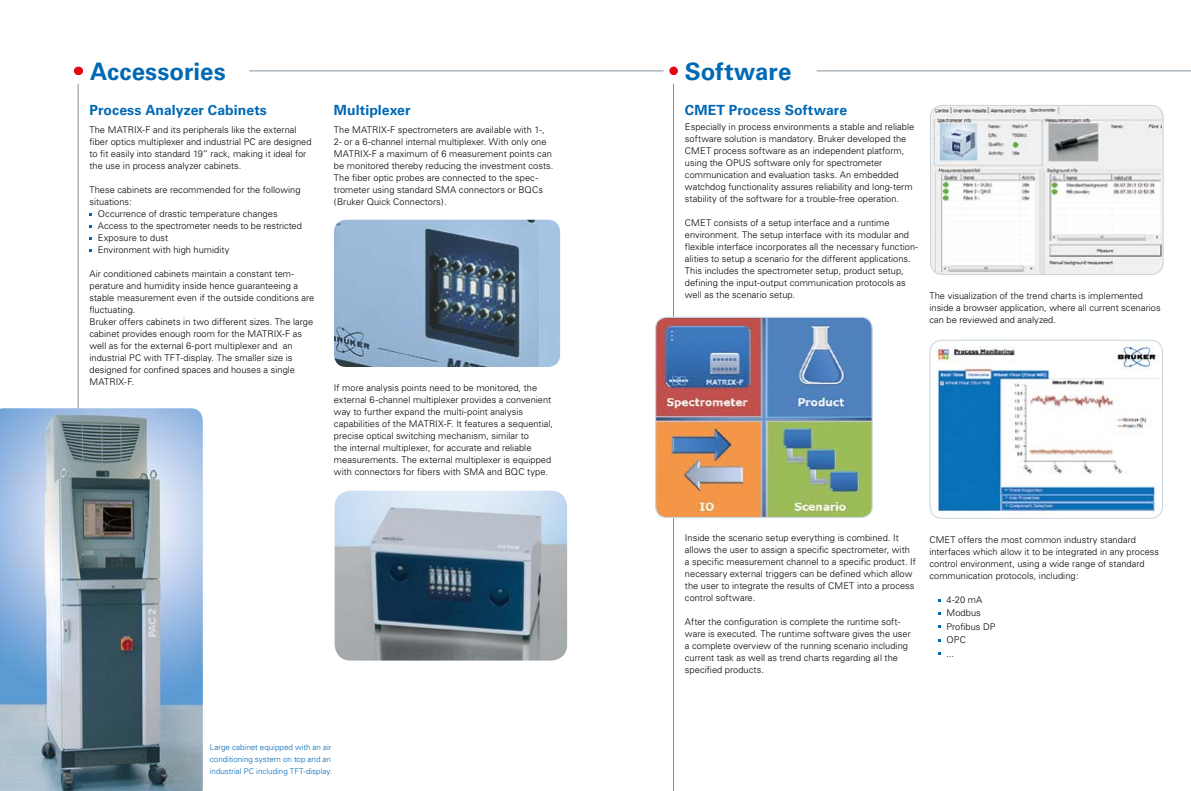
<style>
.page{position:relative;width:1191px;height:791px;background:#fff}
.page>*{position:absolute;margin:0;border:0;box-sizing:border-box;transform-origin:0 0}
.brochure_half_space{font:700 24px "Univers";color:#0069b4}
.brochure_legend{font:700 14px "Univers";letter-spacing:.005em;color:#0069b4}
.brochure_legend-2{font:300 9.2px/12px "Univers";color:#000}
.brochure_body{font:300 9.2px/12px "Univers";color:#000}
.brochure_subheadline{font:300 8px/12px "Univers";color:#0069b4}
</style>
<div class="page">
<hr style="left:78px;top:84px;width:1px;height:707px;background:#83929b">
<div style="left:74px;top:67px;width:9px;height:8px;background:#e30613;border-radius:50%"></div>
<hr style="left:249px;top:71px;width:414px;height:1px;background:#83929b">
<img style="left:0;top:408px;width:203px;height:383px">
<img style="left:334px;top:491px;width:233px;height:169px">
<img style="left:334px;top:220px;width:226px;height:147px">
<hr style="left:673px;top:84px;width:1px;height:707px;background:#83929b">
<div style="left:669px;top:67px;width:9px;height:8px;background:#e30613;border-radius:50%"></div>
<hr style="left:816px;top:71px;width:375px;height:1px;background:#83929b">
<img style="left:655px;top:317px;width:217px;height:200px">
<div style="left:655px;top:317px;width:217px;height:201px;border:1px solid #c8d3da;border-radius:11px"></div>
<img style="left:931px;top:340px;width:230px;height:177px">
<div style="left:929px;top:340px;width:234px;height:179px;border:1px solid #c8d3da;border-radius:12px"></div>
<img style="left:930px;top:105px;width:233px;height:169px">
<div style="left:930px;top:105px;width:233px;height:170px;border:1px solid #c8d3da;border-radius:12px"></div>
<p class="brochure_half_space" style="left:90px;top:57px;width:137px">Accessories</p>
<p class="brochure_legend" style="left:89px;top:102px;width:179px">Process Analyzer Cabinets</p>
<p class="brochure_legend-2" style="left:89px;top:124px;width:223px">The MATRIX-F and its peripherals like the external fiber optics multiplexer and industrial PC are designed to fit easily into standard 19” rack, making it ideal for the use in process analyzer cabinets.</p>
<p class="brochure_legend-2" style="left:89px;top:184px;width:212px">These cabinets are recommended for the following situations:</p>
<p class="brochure_body" style="left:98px;top:208px;width:181px">Occurrence of drastic temperature changes</p>
<p class="brochure_body" style="left:98px;top:220px;width:205px">Access to the spectrometer needs to be restricted</p>
<p class="brochure_body" style="left:98px;top:232px;width:72px">Exposure to dust</p>
<p class="brochure_body" style="left:98px;top:244px;width:133px">Environment with high humidity</p>
<p class="brochure_legend-2" style="left:89px;top:268px;width:226px">Air conditioned cabinets maintain a constant tem&shy;perature and humidity inside hence guaranteeing a stable measurement even if the outside conditions are fluctuating.</p>
<p class="brochure_legend-2" style="left:89px;top:316px;width:225px">Bruker offers cabinets in two different sizes. The large cabinet provides enough room for the MATRIX-F as well as for the external 6-port multiplexer and an industrial PC with TFT-display. The smaller size is designed for confined spaces and houses a single MATRIX-F.</p>
<p class="brochure_legend" style="left:334px;top:102px;width:78px">Multiplexer</p>
<p class="brochure_body" style="left:334px;top:124px;width:221px">The MATRIX-F spectrometers are available with 1-, 2- or a 6-channel internal multiplexer. With only one MATRIX-F a maximum of 6 measurement points can be monitored thereby reducing the investment costs.</p>
<p class="brochure_body" style="left:334px;top:172px;width:210px">The fiber optic probes are connected to the spec&shy;trometer using standard SMA connectors or BQCs (Bruker Quick Connectors).</p>
<p class="brochure_body" style="left:334px;top:382px;width:221px">If more analysis points need to be monitored, the external 6-channel multiplexer provides a convenient way to further expand the multi-point analysis capabilities of the MATRIX-F. It features a sequential, precise optical switching mechanism, similar to<br>the internal multiplexer, for accurate and reliable measurements. The external multiplexer is equipped with connectors for fibers with SMA and BQC type.</p>
<p class="brochure_subheadline" style="left:210px;top:741px;width:124px">Large cabinet equipped with an air conditioning system on top and an industrial PC including TFT-display.</p>
<p class="brochure_half_space" style="left:685px;top:58px;width:108px">Software</p>
<p class="brochure_legend" style="left:685px;top:102px;width:164px">CMET Process Software</p>
<p class="brochure_legend-2" style="left:685px;top:121px;width:231px">Especially in process environments a stable and reliable software solution is mandatory. Bruker developed the CMET process software as an independent platform, using the OPUS software only for spectrometer communication and evaluation tasks. An embedded watchdog functionality assures reliability and long-term stability of the software for a trouble-free operation.</p>
<p class="brochure_legend-2" style="left:685px;top:217px;width:235px">CMET consists of a setup interface and a runtime environment. The setup interface with its modular and flexible interface incorporates all the necessary function&shy;alities to setup a scenario for the different applications.<br>This includes the spectrometer setup, product setup, defining the input-output communication protocols as well as the scenario setup.</p>
<p class="brochure_legend-2" style="left:929px;top:290px;width:233px">The visualization of the trend charts is implemented inside a browser application, where all current scenarios can be reviewed and analyzed.</p>
<p class="brochure_legend-2" style="left:685px;top:532px;width:232px">Inside the scenario setup everything is combined. It allows the user to assign a specific spectrometer, with a specific measurement channel to a specific product. If necessary external triggers can be defined which allow the user to integrate the results of CMET into a process control software.</p>
<p class="brochure_legend-2" style="left:685px;top:616px;width:227px">After the configuration is complete the runtime soft&shy;ware is executed. The runtime software gives the user a complete overview of the running scenario including current task as well as trend charts regarding all the specified products.</p>
<p class="brochure_legend-2" style="left:929px;top:533px;width:231px">CMET offers the most common industry standard interfaces which allow it to be integrated in any process control environment, using a wide range of standard communication protocols, including:</p>
<p class="brochure_body" style="left:946px;top:593px;width:37px">4-20 mA</p>
<p class="brochure_body" style="left:946px;top:607px;width:36px">Modbus</p>
<p class="brochure_body" style="left:946px;top:620px;width:51px">Profibus DP</p>
<p class="brochure_body" style="left:946px;top:634px;width:21px">OPC</p>
<p class="brochure_body" style="left:946px;top:647px;width:9px">...</p>
</div>
